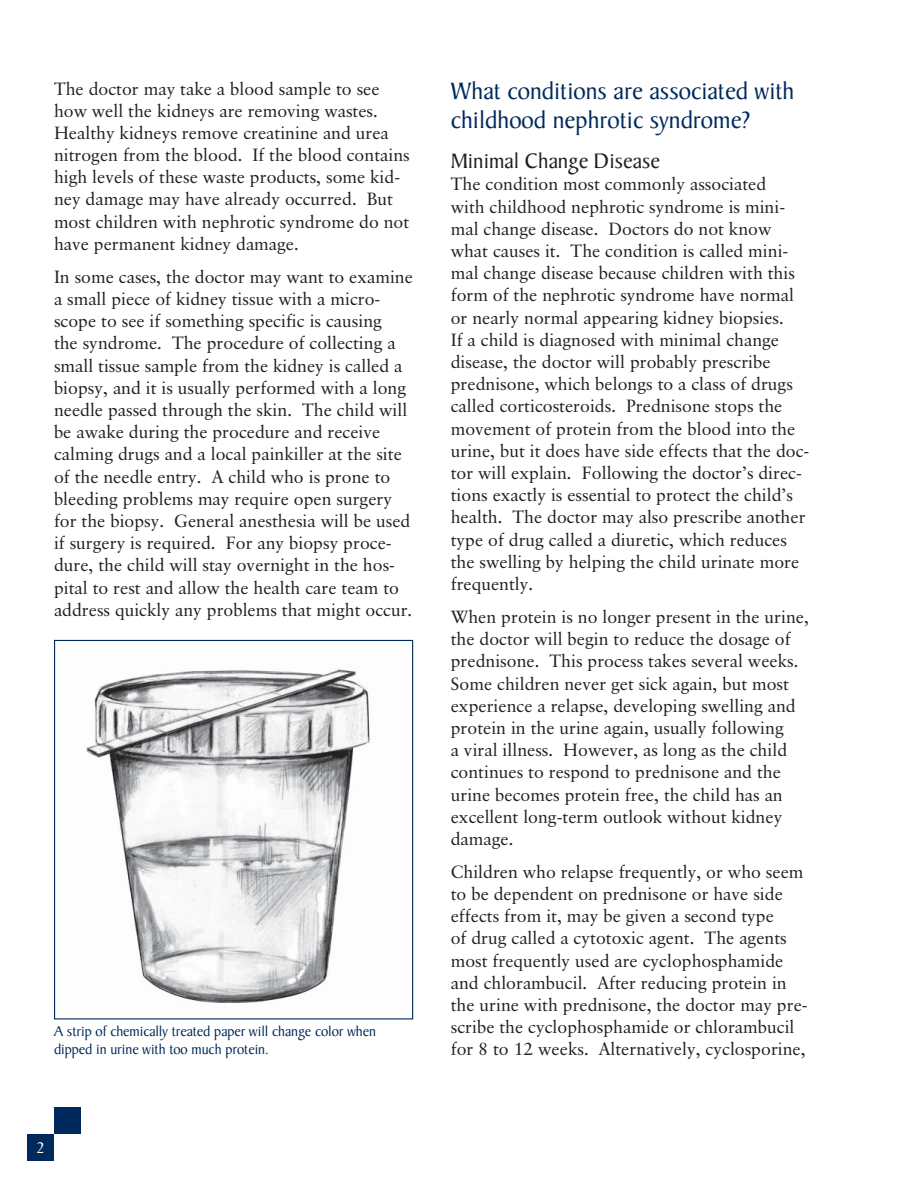
<style>
.page{position:relative;width:918px;height:1188px;background:#fff}
.page>*{position:absolute;margin:0;border:0;box-sizing:border-box;transform-origin:0 0}
.t1{font:25.5px/28.5px "Baker Signet";color:#002a5c}
.t2{font:22.5px "Baker Signet";color:#231f20}
.t3{font:17.7px/22.2px "Classical Garamond BT";color:#231f20}
.t4{font:16.5px "Baker Signet";color:#fff}
.t5{font:15px/18px "Baker Signet";letter-spacing:-.005em;color:#002a5c}
</style>
<div class="page">
<img style="left:86px;top:669px;width:284px;height:334px">
<div style="left:54px;top:640px;width:359px;height:379px;border:1px solid #002a5c"></div>
<div style="left:54px;top:1107px;width:27px;height:27px;background:#002a5c"></div>
<div style="left:27px;top:1134px;width:27px;height:27px;background:#002a5c"></div>
<p class="t3" style="left:54px;top:79px;width:357px">The doctor may take a blood sample to see how well the kidneys are removing wastes.<br>Healthy kidneys remove creatinine and urea nitrogen from the blood. If the blood contains high levels of these waste products, some kid&shy;ney damage may have already occurred. But most children with nephrotic syndrome do not have permanent kidney damage.</p>
<p class="t3" style="left:54px;top:267px;width:361px">In some cases, the doctor may want to examine a small piece of kidney tissue with a micro&shy;scope to see if something specific is causing<br>the syndrome. The procedure of collecting a small tissue sample from the kidney is called a biopsy, and it is usually performed with a long needle passed through the skin. The child will be awake during the procedure and receive calming drugs and a local painkiller at the site of the needle entry. A child who is prone to bleeding problems may require open surgery for the biopsy. General anesthesia will be used if surgery is required. For any biopsy proce&shy;dure, the child will stay overnight in the hos&shy;pital to rest and allow the health care team to address quickly any problems that might occur.</p>
<p class="t5" style="left:54px;top:1024px;width:324px">A strip of chemically treated paper will change color when dipped in urine with too much protein.</p>
<p class="t4" style="left:37px;top:1142px;width:9px">2</p>
<h2 class="t1" style="left:451px;top:79px;width:345px">What conditions are associated with childhood nephrotic syndrome?</h2>
<h3 class="t2" style="left:451px;top:152px;width:211px">Minimal Change Disease</h3>
<p class="t3" style="left:451px;top:175px;width:360px">The condition most commonly associated<br>with childhood nephrotic syndrome is mini&shy;mal change disease. Doctors do not know what causes it. The condition is called mini&shy;mal change disease because children with this form of the nephrotic syndrome have normal or nearly normal appearing kidney biopsies.<br>If a child is diagnosed with minimal change disease, the doctor will probably prescribe prednisone, which belongs to a class of drugs called corticosteroids. Prednisone stops the movement of protein from the blood into the urine, but it does have side effects that the doc&shy;tor will explain. Following the doctor’s direc&shy;tions exactly is essential to protect the child’s health. The doctor may also prescribe another type of drug called a diuretic, which reduces the swelling by helping the child urinate more frequently.</p>
<p class="t3" style="left:451px;top:607px;width:360px">When protein is no longer present in the urine, the doctor will begin to reduce the dosage of prednisone. This process takes several weeks.<br>Some children never get sick again, but most experience a relapse, developing swelling and protein in the urine again, usually following<br>a viral illness. However, as long as the child continues to respond to prednisone and the urine becomes protein free, the child has an excellent long-term outlook without kidney damage.</p>
<p class="t3" style="left:451px;top:862px;width:358px">Children who relapse frequently, or who seem to be dependent on prednisone or have side effects from it, may be given a second type<br>of drug called a cytotoxic agent. The agents most frequently used are cyclophosphamide and chlorambucil. After reducing protein in the urine with prednisone, the doctor may pre&shy;scribe the cyclophosphamide or chlorambucil for 8 to 12 weeks. Alternatively, cyclosporine,</p>
</div>
